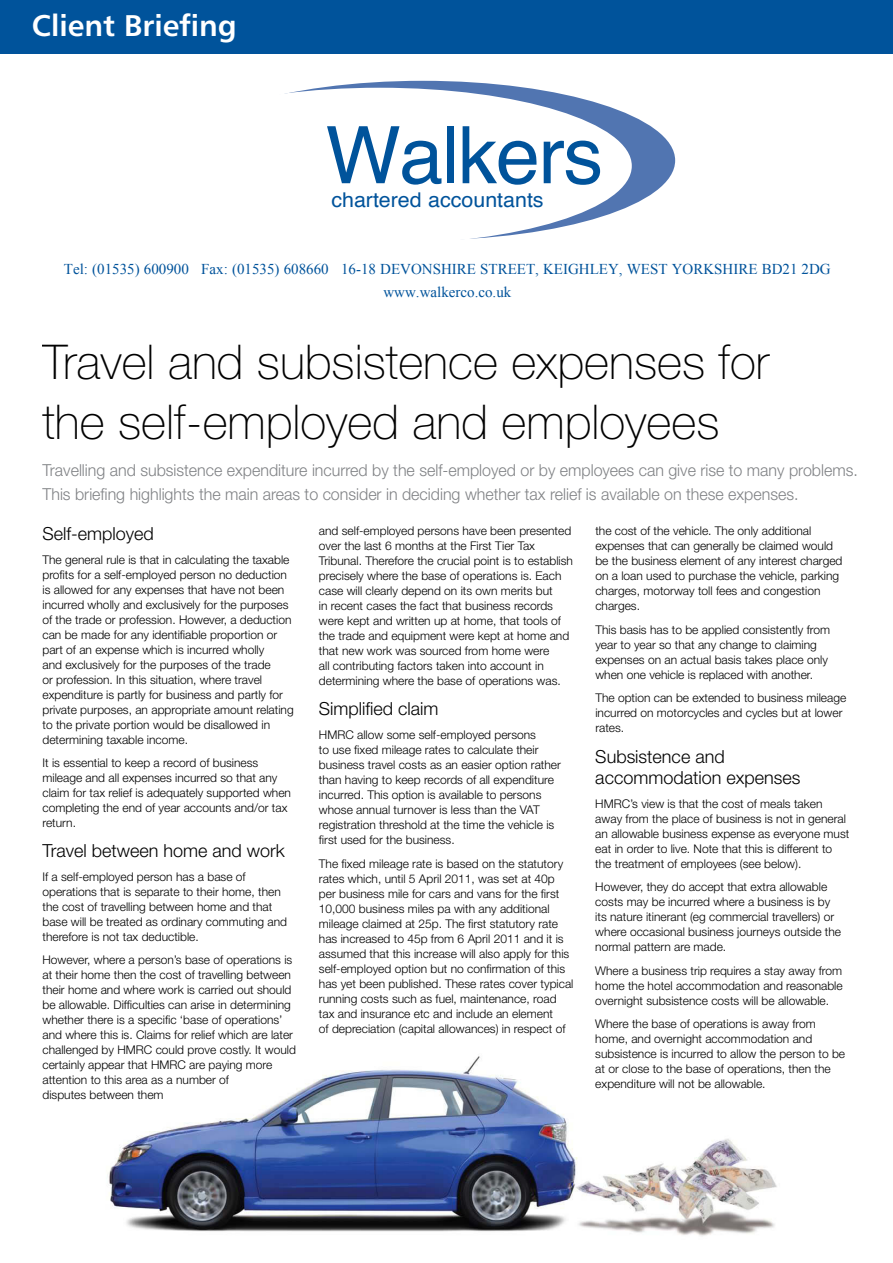
<style>
.page{position:relative;width:893px;height:1263px;background:#fff}
.page>*{position:absolute;margin:0;border:0;box-sizing:border-box;transform-origin:0 0}
.t1{font:79.5px "Helvetica";letter-spacing:-.02em;color:#00539b}
.t2{font:100 48px/60px "Helvetica Neue";color:#000}
.t3{font:30px "Humanist 777 BT Bold B";color:#fff}
.t4{font:20.4px "Helvetica";color:#00539b;scale:1.05 1}
.t5{font:300 18px/21.6px "Helvetica Neue";color:#000}
.t6{font:300 16.5px/24px "Helvetica Neue";color:#808285}
.t7{font:15px/22.5px "Times New Roman";color:#00539b;text-align:center}
.t8{font:300 12px/15px "Helvetica Neue";color:#000}
</style>
<div class="page">
<div style="left:0;top:0;width:893px;height:53px;background:#00539b"></div>
<div style="left:170px;top:81px;width:505px;height:159px;background:#5175b1;border-radius:50%"></div>
<div style="left:127px;top:88px;width:505px;height:156px;background:#fff;border-radius:50%"></div>
<img style="left:109px;top:1056px;width:668px;height:180px">
<h3 class="t3" style="left:32px;top:7px;width:206px">Client Briefing</h3>
<h1 class="t1" style="left:326px;top:94px;width:279px">Walkers</h1>
<h3 class="t4" style="left:331px;top:185px;width:204px">chartered accountants</h3>
<p class="t7" style="left:64px;top:258px;width:768px">Tel: (01535) 600900 Fax: (01535) 608660 16-18 DEVONSHIRE STREET, KEIGHLEY, WEST YORKSHIRE BD21 2DG www.walkerco.co.uk</p>
<h2 class="t2" style="left:43px;top:332px;width:728px">Travel and subsistence expenses for the self-employed and employees</h2>
<h3 class="t6" style="left:43px;top:458px;width:817px">Travelling and subsistence expenditure incurred by the self-employed or by employees can give rise to many problems.<br>This briefing highlights the main areas to consider in deciding whether tax relief is available on these expenses.</h3>
<h3 class="t5" style="left:43px;top:522px;width:113px">Self-employed</h3>
<p class="t8" style="left:43px;top:551px;width:253px">The general rule is that in calculating the taxable profits for a self-employed person no deduction is allowed for any expenses that have not been incurred wholly and exclusively for the purposes of the trade or profession. However, a deduction can be made for any identifiable proportion or part of an expense which is incurred wholly<br>and exclusively for the purposes of the trade<br>or profession. In this situation, where travel expenditure is partly for business and partly for private purposes, an appropriate amount relating to the private portion would be disallowed in determining taxable income.</p>
<p class="t8" style="left:43px;top:755px;width:250px">It is essential to keep a record of business mileage and all expenses incurred so that any claim for tax relief is adequately supported when completing the end of year accounts and/or tax return.</p>
<h3 class="t5" style="left:43px;top:840px;width:244px">Travel between home and work</h3>
<p class="t8" style="left:43px;top:869px;width:246px">If a self-employed person has a base of operations that is separate to their home, then the cost of travelling between home and that base will be treated as ordinary commuting and therefore is not tax deductible.</p>
<p class="t8" style="left:43px;top:952px;width:255px">However, where a person’s base of operations is at their home then the cost of travelling between their home and where work is carried out should be allowable. Difficulties can arise in determining whether there is a specific ‘base of operations’ and where this is. Claims for relief which are later challenged by HMRC could prove costly. It would certainly appear that HMRC are paying more attention to this area as a number of<br>disputes between them</p>
<p class="t8" style="left:319px;top:523px;width:256px">and self-employed persons have been presented over the last 6 months at the First Tier Tax Tribunal. Therefore the crucial point is to establish precisely where the base of operations is. Each case will clearly depend on its own merits but<br>in recent cases the fact that business records were kept and written up at home, that tools of the trade and equipment were kept at home and that new work was sourced from home were<br>all contributing factors taken into account in determining where the base of operations was.</p>
<h3 class="t5" style="left:319px;top:698px;width:121px">Simplified claim</h3>
<p class="t8" style="left:319px;top:727px;width:244px">HMRC allow some self-employed persons<br>to use fixed mileage rates to calculate their business travel costs as an easier option rather than having to keep records of all expenditure incurred. This option is available to persons whose annual turnover is less than the VAT registration threshold at the time the vehicle is first used for the business.</p>
<p class="t8" style="left:319px;top:855px;width:256px">The fixed mileage rate is based on the statutory rates which, until 5 April 2011, was set at 40p per business mile for cars and vans for the first 10,000 business miles pa with any additional mileage claimed at 25p. The first statutory rate has increased to 45p from 6 April 2011 and it is assumed that this increase will also apply for this self-employed option but no confirmation of this has yet been published. These rates cover typical running costs such as fuel, maintenance, road tax and insurance etc and include an element<br>of depreciation (capital allowances) in respect of</p>
<p class="t8" style="left:595px;top:523px;width:249px">the cost of the vehicle. The only additional expenses that can generally be claimed would be the business element of any interest charged on a loan used to purchase the vehicle, parking charges, motorway toll fees and congestion charges.</p>
<p class="t8" style="left:595px;top:622px;width:236px">This basis has to be applied consistently from year to year so that any change to claiming expenses on an actual basis takes place only when one vehicle is replaced with another.</p>
<p class="t8" style="left:595px;top:690px;width:252px">The option can be extended to business mileage incurred on motorcycles and cycles but at lower rates.</p>
<h3 class="t5" style="left:595px;top:745px;width:207px">Subsistence and accommodation expenses</h3>
<p class="t8" style="left:595px;top:795px;width:256px">HMRC’s view is that the cost of meals taken away from the place of business is not in general an allowable business expense as everyone must eat in order to live. Note that this is different to the treatment of employees (see below).</p>
<p class="t8" style="left:595px;top:879px;width:247px">However, they do accept that extra allowable costs may be incurred where a business is by its nature itinerant (eg commercial travellers) or where occasional business journeys outside the normal pattern are made.</p>
<p class="t8" style="left:595px;top:962px;width:249px;text-align:justify">Where a business trip requires a stay away from home the hotel accommodation and reasonable overnight subsistence costs will be allowable.</p>
<p class="t8" style="left:595px;top:1016px;width:251px">Where the base of operations is away from home, and overnight accommodation and subsistence is incurred to allow the person to be at or close to the base of operations, then the expenditure will not be allowable.</p>
</div>
